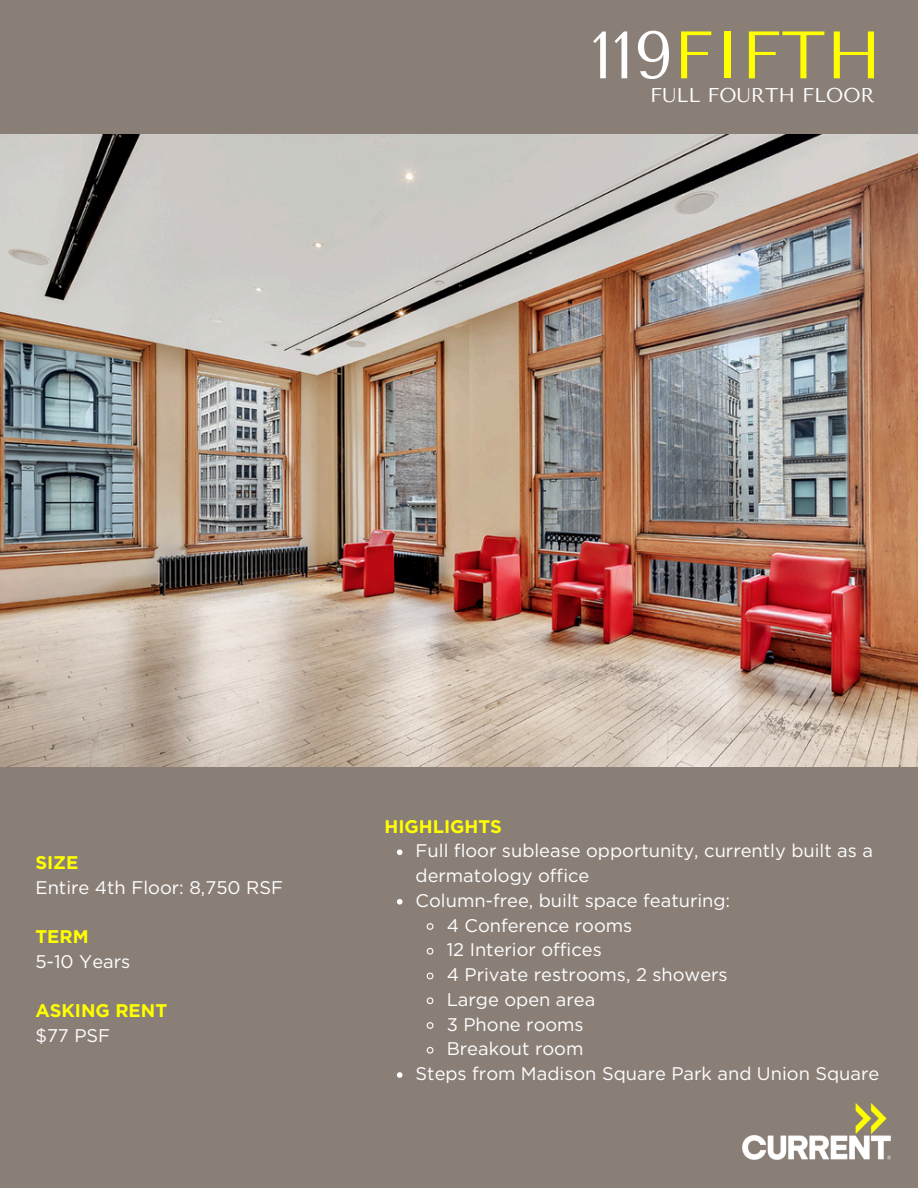
<style>
.page{position:relative;width:918px;height:1188px;background:#8a7f77}
.page>*{position:absolute;margin:0;border:0;box-sizing:border-box;transform-origin:0 0}
.t1{font:66.9px "Tenor Sans";color:#ff0}
.t2{font:19.95px "Tenor Sans";color:#fff}
.t3{font:18.3px/24.8px "Gotham";color:#fff}
.t4{font:700 18.3px/24.8px "Gotham";color:#ff0}
.s1{color:#fff}
.s2{font-weight:400;color:#fff}
</style>
<div class="page">
<img style="left:0;top:135px;width:918px;height:632px">
<svg style="left:397px;top:849px;width:6px;height:6px"></svg>
<svg style="left:397px;top:899px;width:6px;height:6px"></svg>
<svg style="left:426px;top:923px;width:8px;height:7px"></svg>
<svg style="left:426px;top:947px;width:8px;height:8px"></svg>
<svg style="left:426px;top:972px;width:8px;height:8px"></svg>
<svg style="left:426px;top:997px;width:8px;height:8px"></svg>
<svg style="left:426px;top:1022px;width:8px;height:7px"></svg>
<svg style="left:426px;top:1046px;width:8px;height:8px"></svg>
<svg style="left:397px;top:1072px;width:6px;height:6px"></svg>
<img style="left:742px;top:1103px;width:149px;height:57px">
<h1 class="t1" style="left:591px;top:17px;width:292px"><span class="s1">119</span>FIFTH</h1>
<p class="t2" style="left:650px;top:84px;width:226px">FULL FOURTH FLOOR</p>
<h3 class="t4" style="left:35px;top:850px;width:45px">SIZE</h3>
<p class="t3" style="left:35px;top:875px;width:249px">Entire 4th Floor: 8,750 RSF</p>
<p class="t4" style="left:35px;top:924px;width:55px">TERM</p>
<p class="t3" style="left:35px;top:949px;width:96px">5-10 Years</p>
<p class="t4" style="left:35px;top:998px;width:133px">ASKING RENT <span class="s2">$77 PSF</span></p>
<h3 class="t4" style="left:385px;top:814px;width:119px">HIGHLIGHTS</h3>
<h2 class="t3" style="left:416px;top:838px;width:459px">Full floor sublease opportunity, currently built as a dermatology office</h2>
<p class="t3" style="left:416px;top:888px;width:316px">Column-free, built space featuring:</p>
<p class="t3" style="left:447px;top:913px;width:187px">4 Conference rooms</p>
<p class="t3" style="left:447px;top:937px;width:157px">12 Interior offices</p>
<p class="t3" style="left:447px;top:962px;width:283px">4 Private restrooms, 2 showers</p>
<p class="t3" style="left:447px;top:987px;width:150px">Large open area</p>
<p class="t3" style="left:447px;top:1012px;width:139px">3 Phone rooms</p>
<p class="t3" style="left:447px;top:1036px;width:138px">Breakout room</p>
<p class="t3" style="left:416px;top:1061px;width:465px">Steps from Madison Square Park and Union Square</p>
</div>
